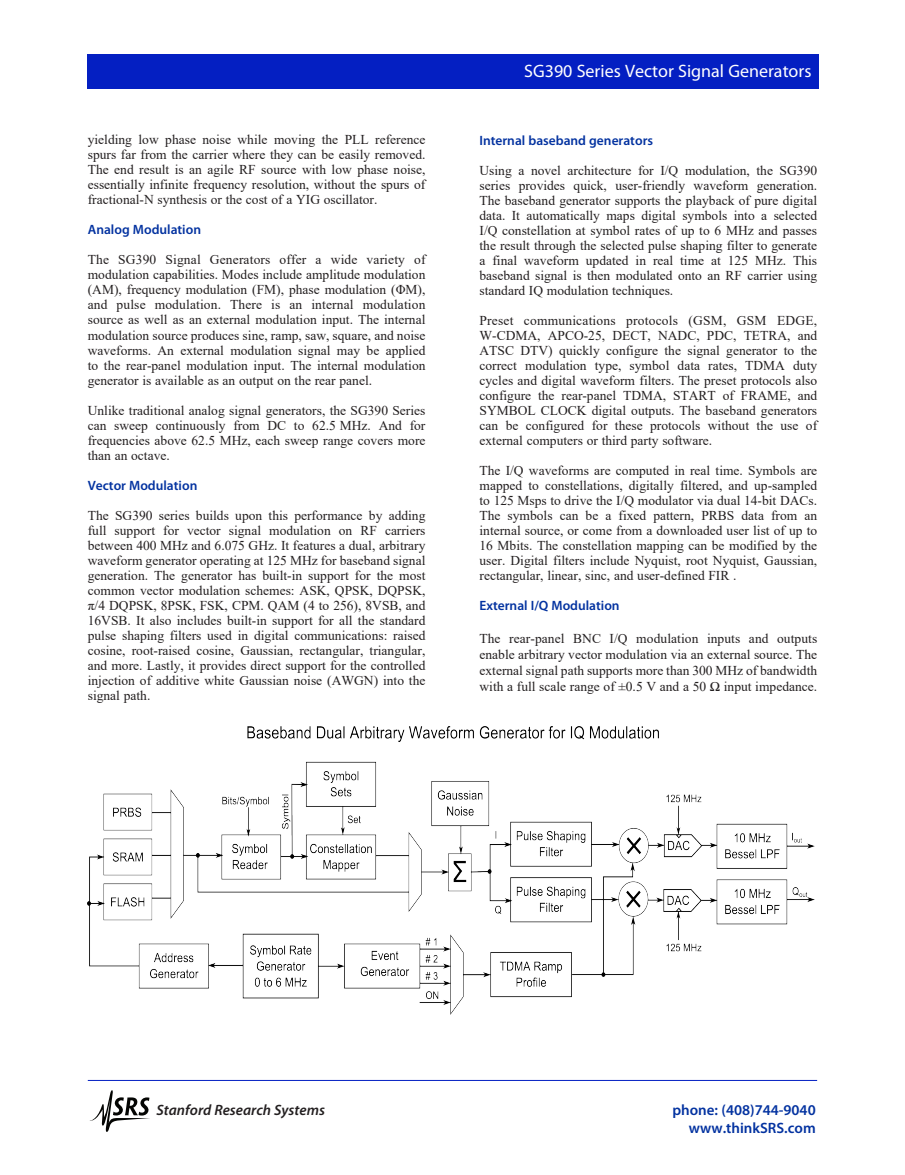
<style>
.page{position:relative;width:905px;height:1175px;background:#fff}
.page>*{position:absolute;margin:0;border:0;box-sizing:border-box;transform-origin:0 0}
.t1{font:18px "Myriad Pro";color:#fff}
.t2{font:600 15px/18px "Myriad Pro";color:#0332a0;text-align:right}
.t3{font:italic 600 15px "Myriad Pro";color:#231f20}
.t4{font:13.5px/15px "Times New Roman";color:#231f20;text-align:justify}
.t5{font:600 13.5px "Myriad Pro";color:#0332a0}
</style>
<div class="page">
<hr style="left:88px;top:1080px;width:729px;height:1px;background:#031fc2">
<svg style="left:89px;top:1090px;width:61px;height:41px"></svg>
<div style="left:88px;top:54px;width:730px;height:35px;background:#041fc2"></div>
<img style="left:88px;top:726px;width:726px;height:288px">
<p class="t4" style="left:88px;top:132px;width:339px">yielding low phase noise while moving the PLL reference spurs far from the carrier where they can be easily removed.<br>The end result is an agile RF source with low phase noise, essentially infinite frequency resolution, without the spurs of fractional-N synthesis or the cost of a YIG oscillator.</p>
<p class="t5" style="left:88px;top:221px;width:115px">Analog Modulation</p>
<p class="t4" style="left:88px;top:252px;width:339px">The SG390 Signal Generators offer a wide variety of modulation capabilities. Modes include amplitude modulation (AM), frequency modulation (FM), phase modulation (ΦM), and pulse modulation. There is an internal modulation source as well as an external modulation input. The internal modulation source produces sine, ramp, saw, square, and noise waveforms. An external modulation signal may be applied to the rear-panel modulation input. The internal modulation generator is available as an output on the rear panel.</p>
<p class="t4" style="left:88px;top:402px;width:339px">Unlike traditional analog signal generators, the SG390 Series can sweep continuously from DC to 62.5 MHz. And for frequencies above 62.5 MHz, each sweep range covers more than an octave.</p>
<p class="t5" style="left:88px;top:476px;width:111px">Vector Modulation</p>
<p class="t4" style="left:88px;top:507px;width:339px">The SG390 series builds upon this performance by adding full support for vector signal modulation on RF carriers between 400 MHz and 6.075 GHz. It features a dual, arbitrary waveform generator operating at 125 MHz for baseband signal generation. The generator has built-in support for the most common vector modulation schemes: ASK, QPSK, DQPSK, π/4 DQPSK, 8PSK, FSK, CPM. QAM (4 to 256), 8VSB, and 16VSB. It also includes built-in support for all the standard pulse shaping filters used in digital communications: raised cosine, root-raised cosine, Gaussian, rectangular, triangular, and more. Lastly, it provides direct support for the controlled injection of additive white Gaussian noise (AWGN) into the signal path.</p>
<p class="t1" style="left:524px;top:60px;width:289px">SG390 Series Vector Signal Generators</p>
<p class="t5" style="left:479px;top:132px;width:175px">Internal baseband generators</p>
<p class="t4" style="left:479px;top:163px;width:339px">Using a novel architecture for I/Q modulation, the SG390 series provides quick, user-friendly waveform generation.<br>The baseband generator supports the playback of pure digital data. It automatically maps digital symbols into a selected I/Q constellation at symbol rates of up to 6 MHz and passes the result through the selected pulse shaping filter to generate a final waveform updated in real time at 125 MHz. This baseband signal is then modulated onto an RF carrier using standard IQ modulation techniques.</p>
<p class="t4" style="left:479px;top:313px;width:339px">Preset communications protocols (GSM, GSM EDGE, W-CDMA, APCO-25, DECT, NADC, PDC, TETRA, and ATSC DTV) quickly configure the signal generator to the correct modulation type, symbol data rates, TDMA duty cycles and digital waveform filters. The preset protocols also configure the rear-panel TDMA, START of FRAME, and SYMBOL CLOCK digital outputs. The baseband generators can be configured for these protocols without the use of external computers or third party software.</p>
<p class="t4" style="left:479px;top:463px;width:339px">The I/Q waveforms are computed in real time. Symbols are mapped to constellations, digitally filtered, and up-sampled to 125 Msps to drive the I/Q modulator via dual 14-bit DACs.<br>The symbols can be a fixed pattern, PRBS data from an internal source, or come from a downloaded user list of up to 16 Mbits. The constellation mapping can be modified by the user. Digital filters include Nyquist, root Nyquist, Gaussian, rectangular, linear, sinc, and user-defined FIR .</p>
<p class="t5" style="left:479px;top:597px;width:142px">External I/Q Modulation</p>
<p class="t4" style="left:479px;top:629px;width:339px;line-height:16.2px">The rear-panel BNC I/Q modulation inputs and outputs enable arbitrary vector modulation via an external source. The external signal path supports more than 300 MHz of bandwidth with a full scale range of ±0.5 V and a 50 Ω input impedance.</p>
<p class="t3" style="left:156px;top:1100px;width:170px">Stanford Research Systems</p>
<p class="t2" style="left:672px;top:1100px;width:145px">phone: (408)744-9040 www.thinkSRS.com</p>
</div>
